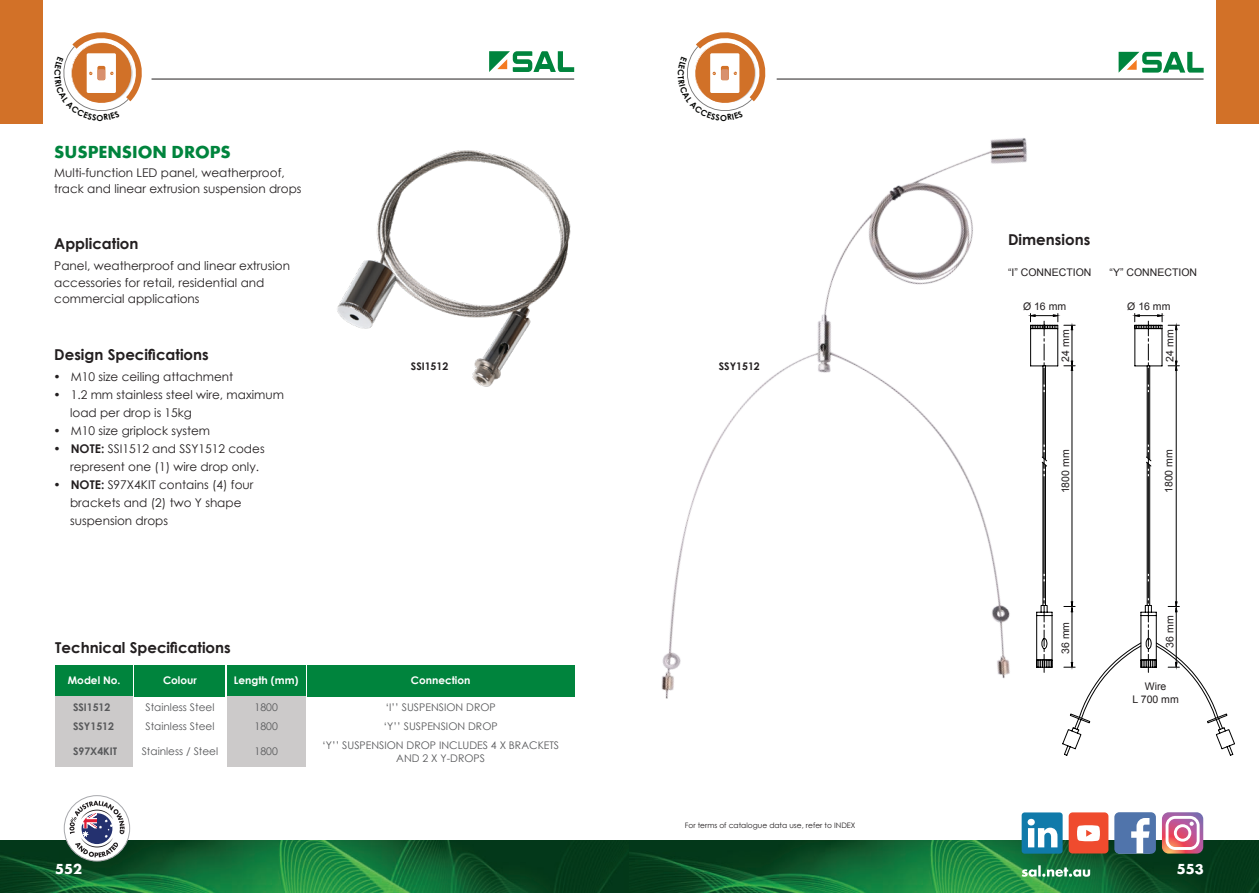
<style>
.page{position:relative;width:1259px;height:893px;background:#fff}
.page>*{position:absolute;margin:0;border:0;box-sizing:border-box;transform-origin:0 0}
.t1{font:18px "Futura T Bold";color:#00843d}
.t2{font:700 15px "Century Gothic";color:#231f20}
.t3{font:15px "Futura T Bold";color:#fff}
.t4{font:12px/18px "Century Gothic";color:#231f20}
.t5{font:10.5px/19.2px "Century Gothic";color:#57585a}
.t6{font:10.5px/12.6px "Arial";color:#231f20;text-align:center}
.t7{font:700 10.5px "Century Gothic";color:#fff}
.t8{font:700 10.5px/19.2px "Century Gothic";color:#57585a}
.t9{font:700 10.5px "Century Gothic";color:#231f20}
.t10{font:700 8.25px "Century Gothic";color:#040503}
.t11{font:7.5px "Century Gothic";color:#231f20}
.s1{font-weight:700}
</style>
<div class="page">
<img style="left:337px;top:150px;width:234px;height:237px">
<img style="left:661px;top:138px;width:370px;height:561px">
<div style="left:307px;top:665px;width:267px;height:32px;background:#00843d"></div>
<div style="left:55px;top:665px;width:78px;height:32px;background:#00843d"></div>
<div style="left:135px;top:665px;width:90px;height:32px;background:#00843d"></div>
<div style="left:227px;top:665px;width:78px;height:32px;background:#00843d"></div>
<div style="left:55px;top:697px;width:78px;height:19px;background:#cccaca"></div>
<div style="left:55px;top:716px;width:78px;height:19px;background:#cccaca"></div>
<div style="left:227px;top:697px;width:78px;height:19px;background:#cccaca"></div>
<div style="left:227px;top:716px;width:78px;height:19px;background:#cccaca"></div>
<div style="left:227px;top:735px;width:78px;height:32px;background:#cccaca"></div>
<div style="left:55px;top:735px;width:78px;height:32px;background:#cccaca"></div>
<svg style="left:1030px;top:314px;width:205px;height:442px"></svg>
<img style="left:0;top:841px;width:1259px;height:52px">
<hr style="left:151px;top:79px;width:423px;height:1px;background:#231f20">
<hr style="left:776px;top:79px;width:427px;height:1px;background:#231f20">
<div style="left:1216px;top:0;width:43px;height:123px;background:#d27128"></div>
<div style="left:0;top:0;width:43px;height:123px;background:#d27128"></div>
<svg style="left:1118px;top:52px;width:85px;height:21px"></svg>
<svg style="left:489px;top:51px;width:85px;height:21px"></svg>
<svg style="left:1162px;top:812px;width:41px;height:42px"></svg>
<svg style="left:1114px;top:812px;width:42px;height:42px"></svg>
<div style="left:1021px;top:812px;width:41px;height:42px;background:#107aaa;border-radius:3px"></div>
<svg style="left:1027px;top:819px;width:30px;height:28px"></svg>
<div style="left:1068px;top:812px;width:40px;height:41px;background:#ef4b2e;border-radius:4px"></div>
<svg style="left:1077px;top:825px;width:23px;height:16px"></svg>
<svg style="left:1021px;top:865px;width:69px;height:12px"></svg>
<svg style="left:64px;top:796px;width:66px;height:65px"></svg>
<div style="left:64px;top:795px;width:66px;height:66px;border:1px solid #a8a9ad;border-radius:50%"></div>
<svg style="left:69px;top:801px;width:56px;height:56px"></svg>
<svg style="left:63px;top:32px;width:79px;height:79px"></svg>
<svg style="left:687px;top:32px;width:78px;height:79px"></svg>
<p class="t10" style="left:97px;top:111px;width:8px">O</p>
<p class="t10" style="left:720px;top:111px;width:8px">O</p>
<h1 class="t1" style="left:54px;top:141px;width:178px">SUSPENSION DROPS</h1>
<p class="t4" style="left:54px;top:164px;width:249px;line-height:16.5px">Multi-function LED panel, weatherproof, track and linear extrusion suspension drops</p>
<p class="t2" style="left:54px;top:233px;width:86px">Application</p>
<p class="t4" style="left:54px;top:258px;width:237px;line-height:16.5px">Panel, weatherproof and linear extrusion accessories for retail, residential and commercial applications</p>
<p class="t2" style="left:54px;top:343px;width:156px">Design Specifications</p>
<p class="t4" style="left:53px;top:368px;width:181px">• M10 size ceiling attachment</p>
<p class="t4" style="left:70px;top:386px;width:215px;text-indent:-17px">• 1.2 mm stainless steel wire, maximum load per drop is 15kg</p>
<p class="t4" style="left:53px;top:422px;width:158px">• M10 size griplock system</p>
<p class="t4" style="left:70px;top:440px;width:196px;text-indent:-17px">• <span class="s1">NOTE:</span> SSI1512 and SSY1512 codes represent one (1) wire drop only.</p>
<p class="t4" style="left:70px;top:476px;width:185px;text-indent:-17px">• <span class="s1">NOTE:</span> S97X4KIT contains (4) four brackets and (2) two Y shape suspension drops</p>
<p class="t9" style="left:411px;top:358px;width:39px">SSI1512</p>
<p class="t9" style="left:719px;top:358px;width:42px">SSY1512</p>
<p class="t2" style="left:55px;top:636px;width:177px">Technical Specifications</p>
<p class="t7" style="left:68px;top:672px;width:54px">Model No.</p>
<p class="t8" style="left:73px;top:697px;width:42px">SSI1512<br>SSY1512</p>
<p class="t7" style="left:163px;top:672px;width:35px">Colour</p>
<p class="t7" style="left:234px;top:672px;width:66px">Length (mm)</p>
<p class="t7" style="left:411px;top:672px;width:61px">Connection</p>
<p class="t5" style="left:145px;top:697px;width:70px">Stainless Steel</p>
<p class="t5" style="left:254px;top:697px;width:25px">1800</p>
<p class="t5" style="left:145px;top:716px;width:70px">Stainless Steel</p>
<p class="t5" style="left:254px;top:716px;width:25px">1800</p>
<p class="t5" style="left:383px;top:697px;width:116px">‘I’’ SUSPENSION DROP ‘Y’’ SUSPENSION DROP</p>
<p class="t8" style="left:73px;top:741px;width:46px">S97X4KIT</p>
<p class="t5" style="left:142px;top:742px;width:78px">Stainless / Steel</p>
<p class="t5" style="left:254px;top:742px;width:25px">1800</p>
<p class="t5" style="left:322px;top:739px;width:239px;line-height:12.6px;text-align:center">‘Y’’ SUSPENSION DROP INCLUDES 4 X BRACKETS<br>AND 2 X Y-DROPS</p>
<p class="t11" style="left:685px;top:820px;width:172px">For terms of catalogue data use, refer to INDEX</p>
<p class="t2" style="left:1008px;top:228px;width:84px">Dimensions</p>
<p class="t6" style="left:1008px;top:266px;width:85px">“I” CONNECTION</p>
<p class="t6" style="left:1109px;top:266px;width:89px">“Y” CONNECTION</p>
<p class="t6" style="left:1023px;top:300px;width:45px">Ø 16 mm</p>
<p class="t6" style="left:1059px;top:362px;width:34px;rotate:-90deg">24 mm</p>
<p class="t6" style="left:1059px;top:493px;width:45px;rotate:-90deg">1800 mm</p>
<p class="t6" style="left:1059px;top:654px;width:34px;rotate:-90deg">36 mm</p>
<p class="t6" style="left:1127px;top:300px;width:45px">Ø 16 mm</p>
<p class="t6" style="left:1163px;top:362px;width:34px;rotate:-90deg">24 mm</p>
<p class="t6" style="left:1162px;top:493px;width:45px;rotate:-90deg">1800 mm</p>
<p class="t6" style="left:1163px;top:648px;width:34px;rotate:-90deg">36 mm</p>
<p class="t6" style="left:1132px;top:680px;width:48px">Wire<br>L 700 mm</p>
<p class="t3" style="left:55px;top:860px;width:28px">552</p>
<p class="t3" style="left:1177px;top:860px;width:28px">553</p>
</div>
